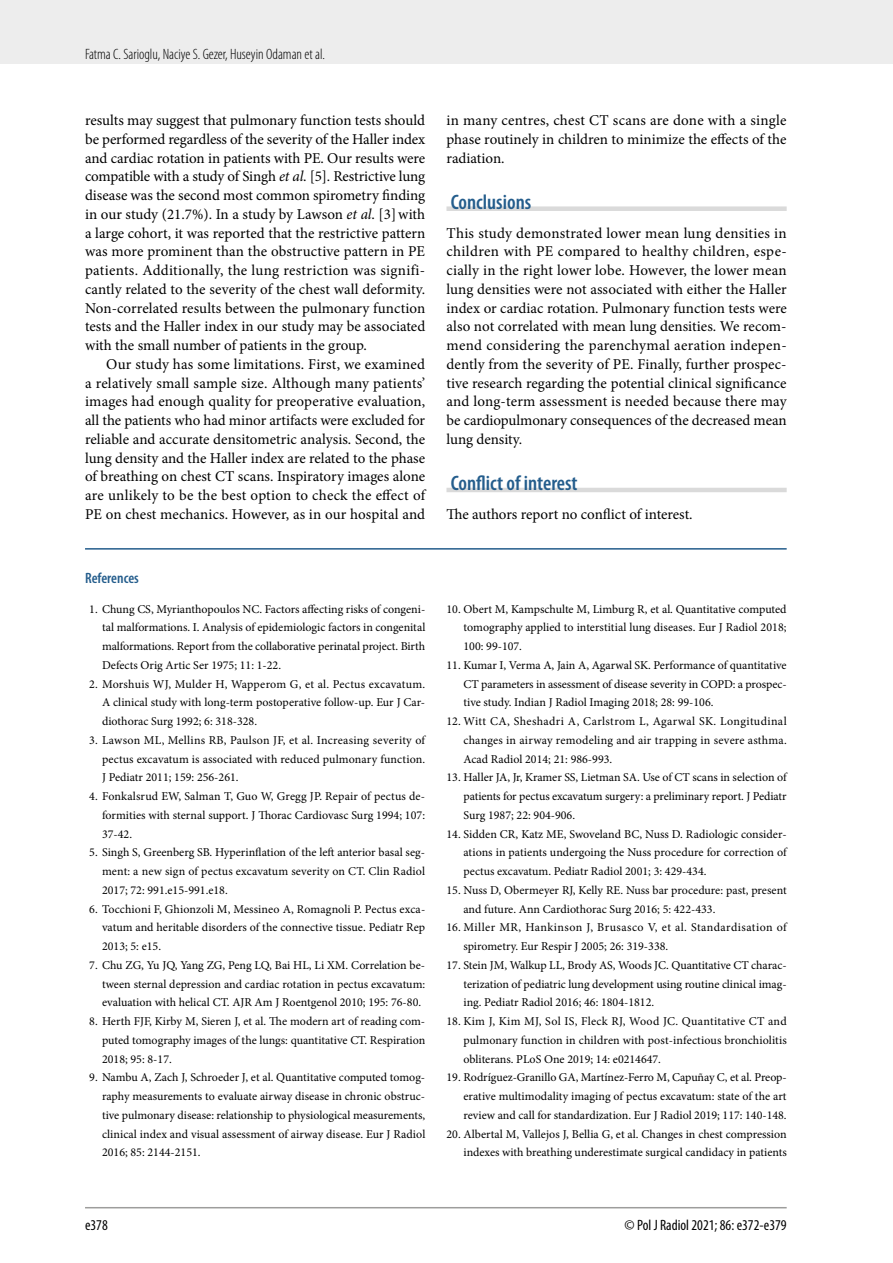
<style>
.page{position:relative;width:893px;height:1263px;background:#fff}
.page>*{position:absolute;margin:0;border:0;box-sizing:border-box;transform-origin:0 0}
.t1{font:600 condensed 21px "Myriad Pro";color:#245d8c}
.t2{font:15px/18.8px "Minion Pro";color:#000;text-align:justify}
.t3{font:300 condensed 15px "Myriad Pro";color:#000}
.t4{font:condensed 15px "Myriad Pro";color:#000}
.t5{font:600 condensed 15px "Myriad Pro";color:#245d8c}
.t6{font:12px/18.8px "Minion Pro";color:#000;text-align:justify}
.t7{font:12px/18.8px "Minion Pro";letter-spacing:.03em;color:#000}
.s1{font-style:italic}
</style>
<div class="page">
<div style="left:0;top:0;width:893px;height:64px;background:#ededed"></div>
<hr style="left:85px;top:1207px;width:702px;height:1px;background:#9d9d9c">
<div style="left:446px;top:206px;width:341px;height:5px;background:#dadada"></div>
<hr style="left:446px;top:488px;width:341px;height:4px;background:#dadada">
<hr style="left:85px;top:548px;width:702px;height:2px;background:#245d8c">
<p class="t3" style="left:85px;top:45px;width:241px">Fatma C. Sarioglu, Naciye S. Gezer, Huseyin Odaman et al.</p>
<p class="t2" style="left:85px;top:111px;width:342px">results may suggest that pulmonary function tests should be performed regardless of the severity of the Haller index and cardiac rotation in patients with PE. Our results were compatible with a study of Singh <span class="s1">et al</span>. [5]. Restrictive lung disease was the second most common spirometry finding in our study (21.7%). In a study by Lawson <span class="s1">et al</span>. [3]with a large cohort, it was reported that the restrictive pattern was more prominent than the obstructive pattern in PE patients. Additionally, the lung restriction was signifi&shy;cantly related to the severity of the chest wall deformity.<br>Non-correlated results between the pulmonary function tests and the Haller index in our study may be associated with the small number of patients in the group.</p>
<p class="t2" style="left:85px;top:355px;width:342px;text-indent:21px">Our study has some limitations. First, we examined a relatively small sample size. Although many patients’ images had enough quality for preoperative evaluation, all the patients who had minor artifacts were excluded for reliable and accurate densitometric analysis. Second, the lung density and the Haller index are related to the phase of breathing on chest CT scans. Inspiratory images alone are unlikely to be the best option to check the effect of PE on chest mechanics. However, as in our hospital and</p>
<p class="t5" style="left:85px;top:568px;width:55px">References</p>
<p class="t6" style="left:102px;top:599px;width:325px;text-indent:-13px">1. Chung CS, Myrianthopoulos NC. Factors affecting risks of congeni&shy;tal malformations. I. Analysis of epidemiologic factors in congenital malformations. Report from the collaborative perinatal project. Birth Defects Orig Artic Ser 1975; 11: 1-22.</p>
<p class="t6" style="left:102px;top:674px;width:325px;text-indent:-13px">2. Morshuis WJ, Mulder H, Wapperom G, et al. Pectus excavatum.<br>A clinical study with long-term postoperative follow-up. Eur J Car&shy;diothorac Surg 1992; 6: 318-328.</p>
<p class="t6" style="left:102px;top:731px;width:325px;text-indent:-13px">3. Lawson ML, Mellins RB, Paulson JF, et al. Increasing severity of pectus excavatum is associated with reduced pulmonary function.<br>J Pediatr 2011; 159: 256-261.</p>
<p class="t6" style="left:102px;top:787px;width:325px;text-indent:-13px">4. Fonkalsrud EW, Salman T, Guo W, Gregg JP. Repair of pectus de&shy;formities with sternal support. J Thorac Cardiovasc Surg 1994; 107:<br>37-42.</p>
<p class="t6" style="left:102px;top:843px;width:325px;text-indent:-13px">5. Singh S, Greenberg SB. Hyperinflation of the left anterior basal seg&shy;ment: a new sign of pectus excavatum severity on CT. Clin Radiol 2017; 72: 991.e15-991.e18.</p>
<p class="t6" style="left:102px;top:899px;width:325px;text-indent:-13px">6. Tocchioni F, Ghionzoli M, Messineo A, Romagnoli P. Pectus exca&shy;vatum and heritable disorders of the connective tissue. Pediatr Rep 2013; 5: e15.</p>
<p class="t6" style="left:102px;top:956px;width:325px;text-indent:-13px">7. Chu ZG, Yu JQ, Yang ZG, Peng LQ, Bai HL, Li XM. Correlation be&shy;tween sternal depression and cardiac rotation in pectus excavatum: evaluation with helical CT. AJR Am J Roentgenol 2010; 195: 76-80.</p>
<p class="t6" style="left:102px;top:1012px;width:325px;text-indent:-13px">8. Herth FJF, Kirby M, Sieren J, et al. The modern art of reading com&shy;puted tomography images of the lungs: quantitative CT. Respiration 2018; 95: 8-17.</p>
<p class="t6" style="left:102px;top:1068px;width:325px;text-indent:-13px">9. Nambu A, Zach J, Schroeder J, et al. Quantitative computed tomog&shy;raphy measurements to evaluate airway disease in chronic obstruc&shy;tive pulmonary disease: relationship to physiological measurements, clinical index and visual assessment of airway disease. Eur J Radiol 2016; 85: 2144-2151.</p>
<p class="t2" style="left:446px;top:111px;width:342px">in many centres, chest CT scans are done with a single phase routinely in children to minimize the effects of the radiation.</p>
<h1 class="t1" style="left:451px;top:189px;width:82px">Conclusions</h1>
<p class="t2" style="left:446px;top:223px;width:342px">This study demonstrated lower mean lung densities in children with PE compared to healthy children, espe&shy;cially in the right lower lobe. However, the lower mean lung densities were not associated with either the Haller index or cardiac rotation. Pulmonary function tests were also not correlated with mean lung densities. We recom&shy;mend considering the parenchymal aeration indepen&shy;dently from the severity of PE. Finally, further prospec&shy;tive research regarding the potential clinical significance and long-term assessment is needed because there may be cardiopulmonary consequences of the decreased mean lung density.</p>
<h1 class="t1" style="left:451px;top:470px;width:128px">Conflict of interest</h1>
<p class="t2" style="left:446px;top:505px;width:248px">The authors report no conflict of interest.</p>
<p class="t6" style="left:463px;top:599px;width:325px;text-indent:-17px">10. Obert M, Kampschulte M, Limburg R, et al. Quantitative computed tomography applied to interstitial lung diseases. Eur J Radiol 2018; 100: 99-107.</p>
<p class="t6" style="left:463px;top:656px;width:325px;text-indent:-17px">11. Kumar I, Verma A, Jain A, Agarwal SK. Performance of quantitative CT parameters in assessment of disease severity in COPD: a prospec&shy;tive study. Indian J Radiol Imaging 2018; 28: 99-106.</p>
<p class="t6" style="left:463px;top:712px;width:325px;text-indent:-17px">12. Witt CA, Sheshadri A, Carlstrom L, Agarwal SK. Longitudinal changes in airway remodeling and air trapping in severe asthma.<br>Acad Radiol 2014; 21: 986-993.</p>
<p class="t6" style="left:463px;top:768px;width:325px;text-indent:-17px">13. Haller JA, Jr, Kramer SS, Lietman SA. Use of CT scans in selection of patients for pectus excavatum surgery: a preliminary report. J Pediatr Surg 1987; 22: 904-906.</p>
<p class="t6" style="left:463px;top:824px;width:325px;text-indent:-17px">14. Sidden CR, Katz ME, Swoveland BC, Nuss D. Radiologic consider&shy;ations in patients undergoing the Nuss procedure for correction of pectus excavatum. Pediatr Radiol 2001; 3: 429-434.</p>
<p class="t6" style="left:463px;top:881px;width:325px;text-indent:-17px">15. Nuss D, Obermeyer RJ, Kelly RE. Nuss bar procedure: past, present and future. Ann Cardiothorac Surg 2016; 5: 422-433.</p>
<p class="t7" style="left:463px;top:918px;width:325px;text-indent:-17px">16. Miller MR, Hankinson J, Brusasco V, et al. Standardisation of spirometry. Eur Respir J 2005; 26: 319-338.</p>
<p class="t6" style="left:463px;top:956px;width:325px;text-indent:-17px">17. Stein JM, Walkup LL, Brody AS, Woods JC. Quantitative CT charac&shy;terization of pediatric lung development using routine clinical imag&shy;ing. Pediatr Radiol 2016; 46: 1804-1812.</p>
<p class="t6" style="left:463px;top:1012px;width:325px;text-indent:-17px">18. Kim J, Kim MJ, Sol IS, Fleck RJ, Wood JC. Quantitative CT and pulmonary function in children with post-infectious bronchiolitis obliterans. PLoS One 2019; 14: e0214647.</p>
<p class="t6" style="left:463px;top:1068px;width:325px;text-indent:-17px">19. Rodríguez-Granillo GA, Martínez-Ferro M, Capuñay C, et al. Preop&shy;erative multimodality imaging of pectus excavatum: state of the art review and call for standardization. Eur J Radiol 2019; 117: 140-148.</p>
<p class="t6" style="left:446px;top:1124px;width:342px;text-align:right">20. Albertal M, Vallejos J, Bellia G, et al. Changes in chest compression indexes with breathing underestimate surgical candidacy in patients</p>
<p class="t4" style="left:85px;top:1216px;width:24px">e378</p>
<p class="t4" style="left:625px;top:1216px;width:164px">© Pol J Radiol 2021; 86: e372-e379</p>
</div>
